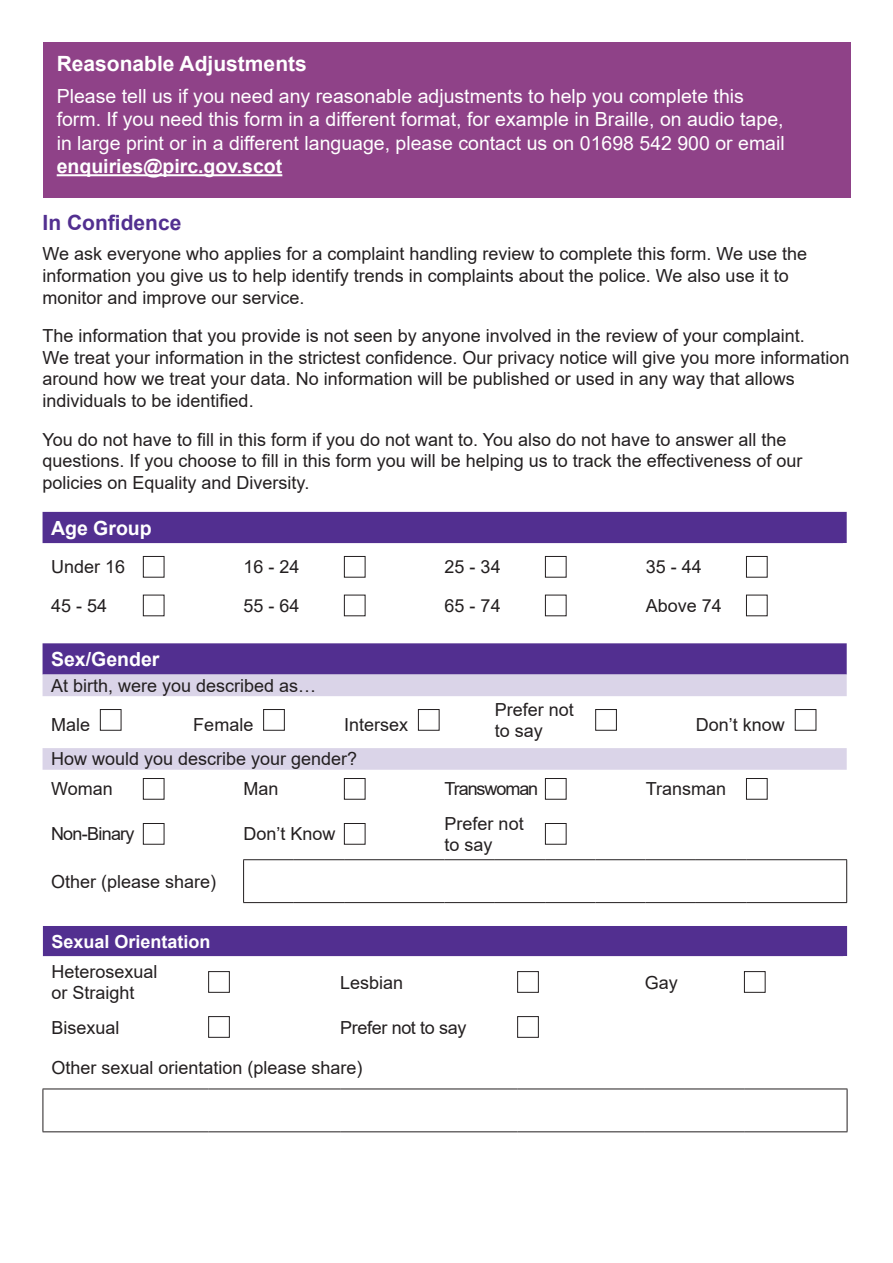
<style>
.page{position:relative;width:893px;height:1263px;background:#fff}
.page>*{position:absolute;margin:0;border:0;box-sizing:border-box;transform-origin:0 0}
._14pt_Sub_Head{font:700 21px "Arial";color:#fff}
._14pt_Sub_Head-2{font:700 21px "Arial";color:#522f90}
._13pt{font:19.5px/23.4px "Arial";color:#fff}
._13pt-2{font:700 19.5px "Arial";color:#fff}
._12pt{font:18px/21.6px "Arial";color:#231f20}
._13pt-3{font:700 18px "Arial";color:#fff}
._12pt-2{font:18px "Arial";letter-spacing:-.02em;color:#231f20}
._12pt-3{font:18px "Arial";letter-spacing:-.06em;color:#231f20}
._12pt-4{font:18px "Arial";letter-spacing:-.04em;color:#231f20}
.s1{font-weight:700}
</style>
<div class="page">
<div style="left:43px;top:512px;width:804px;height:31px;background:#522f90"></div>
<div style="left:143px;top:556px;width:21px;height:21px;border:1px solid #231f20"></div>
<div style="left:344px;top:556px;width:21px;height:21px;border:1px solid #231f20"></div>
<div style="left:545px;top:556px;width:21px;height:21px;border:1px solid #231f20"></div>
<div style="left:746px;top:556px;width:21px;height:21px;border:1px solid #231f20"></div>
<div style="left:143px;top:595px;width:21px;height:21px;border:1px solid #231f20"></div>
<div style="left:344px;top:595px;width:21px;height:21px;border:1px solid #231f20"></div>
<div style="left:545px;top:595px;width:21px;height:21px;border:1px solid #231f20"></div>
<div style="left:746px;top:595px;width:21px;height:21px;border:1px solid #231f20"></div>
<div style="left:43px;top:643px;width:804px;height:31px;background:#522f90"></div>
<svg style="left:43px;top:674px;width:804px;height:96px"></svg>
<hr style="left:243px;top:859px;width:51px;height:1px;background:#231f20">
<hr style="left:243px;top:860px;width:1px;height:42px;background:#231f20">
<hr style="left:294px;top:859px;width:50px;height:1px;background:#231f20">
<hr style="left:344px;top:859px;width:101px;height:1px;background:#231f20">
<hr style="left:445px;top:859px;width:50px;height:1px;background:#231f20">
<hr style="left:495px;top:859px;width:50px;height:1px;background:#231f20">
<hr style="left:545px;top:859px;width:50px;height:1px;background:#231f20">
<hr style="left:595px;top:859px;width:51px;height:1px;background:#231f20">
<hr style="left:646px;top:859px;width:50px;height:1px;background:#231f20">
<hr style="left:696px;top:859px;width:50px;height:1px;background:#231f20">
<hr style="left:746px;top:859px;width:101px;height:1px;background:#231f20">
<hr style="left:846px;top:860px;width:1px;height:42px;background:#231f20">
<hr style="left:243px;top:902px;width:51px;height:1px;background:#231f20">
<hr style="left:294px;top:902px;width:50px;height:1px;background:#231f20">
<hr style="left:344px;top:902px;width:101px;height:1px;background:#231f20">
<hr style="left:445px;top:902px;width:50px;height:1px;background:#231f20">
<hr style="left:495px;top:902px;width:50px;height:1px;background:#231f20">
<hr style="left:545px;top:902px;width:50px;height:1px;background:#231f20">
<hr style="left:595px;top:902px;width:51px;height:1px;background:#231f20">
<hr style="left:646px;top:902px;width:50px;height:1px;background:#231f20">
<hr style="left:696px;top:902px;width:50px;height:1px;background:#231f20">
<hr style="left:746px;top:902px;width:101px;height:1px;background:#231f20">
<div style="left:100px;top:709px;width:21px;height:21px;border:1px solid #231f20"></div>
<div style="left:263px;top:709px;width:22px;height:21px;border:1px solid #231f20"></div>
<div style="left:418px;top:709px;width:21px;height:21px;border:1px solid #231f20"></div>
<div style="left:595px;top:709px;width:22px;height:21px;border:1px solid #231f20"></div>
<div style="left:795px;top:709px;width:21px;height:21px;border:1px solid #231f20"></div>
<div style="left:143px;top:778px;width:21px;height:21px;border:1px solid #231f20"></div>
<div style="left:344px;top:778px;width:21px;height:21px;border:1px solid #231f20"></div>
<div style="left:545px;top:778px;width:21px;height:21px;border:1px solid #231f20"></div>
<div style="left:746px;top:778px;width:21px;height:21px;border:1px solid #231f20"></div>
<div style="left:143px;top:823px;width:21px;height:21px;border:1px solid #231f20"></div>
<div style="left:344px;top:823px;width:21px;height:21px;border:1px solid #231f20"></div>
<div style="left:545px;top:823px;width:21px;height:21px;border:1px solid #231f20"></div>
<div style="left:43px;top:926px;width:804px;height:30px;background:#522f90"></div>
<hr style="left:43px;top:1088px;width:165px;height:1px;background:#231f20">
<hr style="left:43px;top:1089px;width:1px;height:42px;background:#231f20">
<hr style="left:208px;top:1088px;width:132px;height:1px;background:#231f20">
<hr style="left:340px;top:1088px;width:177px;height:1px;background:#231f20">
<hr style="left:517px;top:1088px;width:128px;height:1px;background:#231f20">
<hr style="left:645px;top:1088px;width:99px;height:1px;background:#231f20">
<hr style="left:744px;top:1088px;width:103px;height:1px;background:#231f20">
<hr style="left:847px;top:1089px;width:1px;height:42px;background:#231f20">
<hr style="left:43px;top:1131px;width:165px;height:1px;background:#231f20">
<hr style="left:208px;top:1131px;width:132px;height:1px;background:#231f20">
<hr style="left:340px;top:1131px;width:177px;height:1px;background:#231f20">
<hr style="left:517px;top:1131px;width:128px;height:1px;background:#231f20">
<hr style="left:645px;top:1131px;width:99px;height:1px;background:#231f20">
<hr style="left:744px;top:1131px;width:103px;height:1px;background:#231f20">
<div style="left:208px;top:971px;width:22px;height:21px;border:1px solid #231f20"></div>
<div style="left:517px;top:971px;width:22px;height:21px;border:1px solid #231f20"></div>
<div style="left:744px;top:971px;width:21px;height:21px;border:1px solid #231f20"></div>
<div style="left:208px;top:1016px;width:22px;height:21px;border:1px solid #231f20"></div>
<div style="left:517px;top:1016px;width:22px;height:21px;border:1px solid #231f20"></div>
<div style="left:43px;top:42px;width:807px;height:156px;background:#8f4288"></div>
<hr style="left:57px;top:174px;width:225px;height:2px;background:#fff">
<p class="_14pt_Sub_Head" style="left:57px;top:50px;width:252px">Reasonable Adjustments</p>
<p class="_13pt" style="left:57px;top:84px;width:729px">Please tell us if you need any reasonable adjustments to help you complete this form. If you need this form in a different format, for example in Braille, on audio tape, in large print or in a different language, please contact us on 01698 542 900 or email <span class="s1">enquiries@pirc.gov.scot</span></p>
<p class="_14pt_Sub_Head-2" style="left:43px;top:209px;width:140px">In Confidence</p>
<p class="_12pt" style="left:43px;top:243px;width:766px">We ask everyone who applies for a complaint handling review to complete this form. We use the information you give us to help identify trends in complaints about the police. We also use it to monitor and improve our service.</p>
<p class="_12pt" style="left:43px;top:325px;width:808px">The information that you provide is not seen by anyone involved in the review of your complaint.<br>We treat your information in the strictest confidence. Our privacy notice will give you more information around how we treat your data. No information will be published or used in any way that allows individuals to be identified.</p>
<p class="_12pt" style="left:43px;top:428px;width:761px">You do not have to fill in this form if you do not want to. You also do not have to answer all the questions. If you choose to fill in this form you will be helping us to track the effectiveness of our policies on Equality and Diversity.</p>
<p class="_13pt-2" style="left:51px;top:515px;width:102px">Age Group</p>
<p class="_12pt" style="left:51px;top:556px;width:76px">Under 16</p>
<p class="_12pt" style="left:244px;top:556px;width:58px">16 - 24</p>
<p class="_12pt" style="left:445px;top:556px;width:58px">25 - 34</p>
<p class="_12pt" style="left:646px;top:556px;width:58px">35 - 44</p>
<p class="_12pt" style="left:51px;top:595px;width:58px">45 - 54</p>
<p class="_12pt" style="left:244px;top:595px;width:58px">55 - 64</p>
<p class="_12pt" style="left:445px;top:595px;width:58px">65 - 74</p>
<p class="_12pt" style="left:646px;top:595px;width:78px">Above 74</p>
<p class="_13pt-2" style="left:51px;top:646px;width:110px">Sex/Gender</p>
<p class="_12pt" style="left:51px;top:675px;width:267px">At birth, were you described as…</p>
<p class="_12pt" style="left:51px;top:713px;width:41px">Male</p>
<p class="_12pt" style="left:193px;top:713px;width:62px">Female</p>
<p class="_12pt" style="left:344px;top:713px;width:66px">Intersex</p>
<p class="_12pt" style="left:495px;top:698px;width:81px">Prefer not to say</p>
<p class="_12pt" style="left:696px;top:713px;width:91px">Don’t know</p>
<p class="_12pt" style="left:51px;top:748px;width:308px">How would you describe your gender?</p>
<p class="_12pt" style="left:51px;top:778px;width:63px">Woman</p>
<p class="_12pt" style="left:244px;top:778px;width:37px">Man</p>
<p class="_12pt-3" style="left:445px;top:777px;width:95px">Transwoman</p>
<p class="_12pt" style="left:646px;top:778px;width:82px">Transman</p>
<p class="_12pt-4" style="left:51px;top:822px;width:85px">Non-Binary</p>
<p class="_12pt" style="left:244px;top:823px;width:94px">Don’t Know</p>
<p class="_12pt" style="left:445px;top:812px;width:81px">Prefer not to say</p>
<p class="_12pt" style="left:51px;top:870px;width:167px">Other (please share)</p>
<p class="_13pt-3" style="left:51px;top:929px;width:161px">Sexual Orientation</p>
<p class="_12pt" style="left:51px;top:960px;width:108px">Heterosexual or Straight</p>
<p class="_12pt" style="left:340px;top:971px;width:65px">Lesbian</p>
<p class="_12pt" style="left:645px;top:971px;width:35px">Gay</p>
<p class="_12pt" style="left:51px;top:1016px;width:70px">Bisexual</p>
<p class="_12pt-2" style="left:340px;top:1015px;width:128px">Prefer not to say</p>
<p class="_12pt" style="left:51px;top:1057px;width:313px">Other sexual orientation (please share)</p>
</div>
